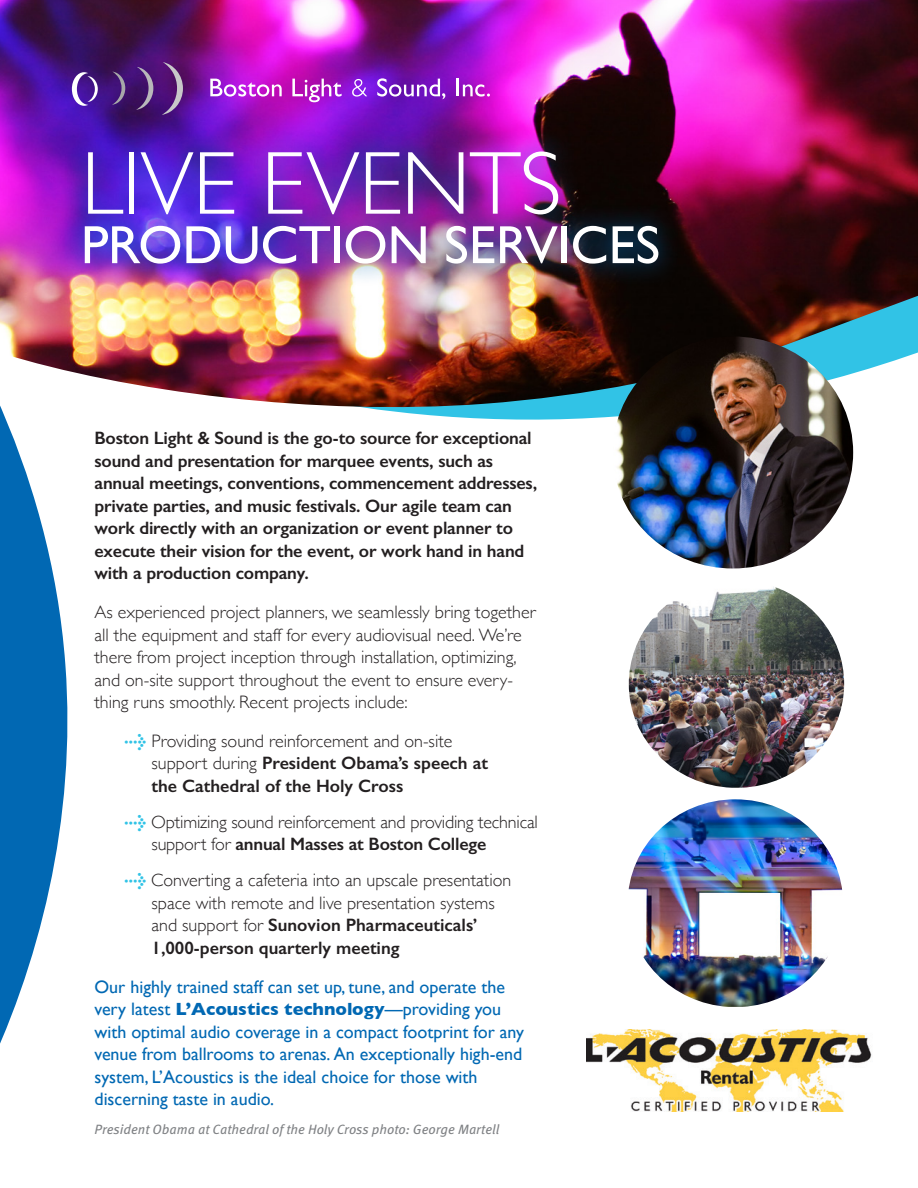
<style>
.page{position:relative;width:918px;height:1188px;background:#fff}
.page>*{position:absolute;margin:0;border:0;box-sizing:border-box;transform-origin:0 0}
.t1{font:300 90px "Gill Sans";letter-spacing:-.01em;color:#fff}
.t2{font:54px "Gill Sans";letter-spacing:-.005em;color:#fff}
.Intro_blue{font:300 18px/22.5px "Gill Sans";color:#231f20}
.Intro_blue-2{font:600 18px/22.5px "Gill Sans";letter-spacing:-.01em;color:#231f20}
.Intro_blue-3{font:18px/22.5px "Gill Sans";color:#0168b3}
.t3{font:italic 13.5px "Meta OT";letter-spacing:-.005em;color:#808285}
.s1{font-family:"Meta OT";font-weight:700;color:#31c3e6}
.s2{font-weight:600}
.s3{font-weight:700}
</style>
<div class="page">
<svg style="left:374px;top:409px;width:239px;height:11px"></svg>
<svg style="left:0;top:409px;width:68px;height:635px"></svg>
<img style="left:0;top:0;width:918px;height:409px">
<svg style="left:72px;top:72px;width:26px;height:34px"></svg>
<svg style="left:162px;top:62px;width:21px;height:53px"></svg>
<svg style="left:136px;top:67px;width:17px;height:43px"></svg>
<svg style="left:112px;top:72px;width:13px;height:33px"></svg>
<svg style="left:210px;top:79px;width:72px;height:18px"></svg>
<svg style="left:292px;top:79px;width:50px;height:23px"></svg>
<svg style="left:352px;top:79px;width:15px;height:18px"></svg>
<svg style="left:377px;top:78px;width:68px;height:21px"></svg>
<svg style="left:457px;top:79px;width:33px;height:18px"></svg>
<img style="left:62px;top:129px;width:618px;height:157px">
<img style="left:586px;top:1029px;width:286px;height:82px">
<img style="left:613px;top:336px;width:240px;height:232px">
<img style="left:629px;top:587px;width:215px;height:201px">
<img style="left:628px;top:799px;width:215px;height:208px">
<p class="t1" style="left:81px;top:113px;width:482px">LIVE EVENTS</p>
<p class="t2" style="left:81px;top:213px;width:581px">PRODUCTION SERVICES</p>
<p class="Intro_blue-2" style="left:94px;top:427px;width:444px">Boston Light &amp; Sound is the go-to source for exceptional sound and presentation for marquee events, such as annual meetings, conventions, commencement addresses, private parties, and music festivals. Our agile team can work directly with an organization or event planner to execute their vision for the event, or work hand in hand with a production company.</p>
<p class="Intro_blue" style="left:94px;top:600px;width:443px">As experienced project planners, we seamlessly bring together all the equipment and staff for every audiovisual need. We’re there from project inception through installation, optimizing, and on-site support throughout the event to ensure every&shy;thing runs smoothly. Recent projects include:</p>
<p class="Intro_blue" style="left:152px;top:729px;width:338px;text-indent:-27px"><span class="s1">→</span> Providing sound reinforcement and on-site support during <span class="s2">President Obama’s speech at the Cathedral of the Holy Cross</span></p>
<p class="Intro_blue" style="left:152px;top:810px;width:388px;text-indent:-27px"><span class="s1">→</span> Optimizing sound reinforcement and providing technical support for <span class="s2">annual Masses at Boston College</span></p>
<p class="Intro_blue" style="left:152px;top:868px;width:361px;text-indent:-27px"><span class="s1">→</span> Converting a cafeteria into an upscale presentation space with remote and live presentation systems and support for <span class="s2">Sunovion Pharmaceuticals’ 1,000-person quarterly meeting</span></p>
<p class="Intro_blue-3" style="left:94px;top:975px;width:431px">Our highly trained staff can set up, tune, and operate the very latest <span class="s3">L’Acoustics technology</span>—providing you with optimal audio coverage in a compact footprint for any venue from ballrooms to arenas. An exceptionally high-end system, L’Acoustics is the ideal choice for those with discerning taste in audio.</p>
<p class="t3" style="left:94px;top:1121px;width:406px">President Obama at Cathedral of the Holy Cross photo: George Martell</p>
</div>
